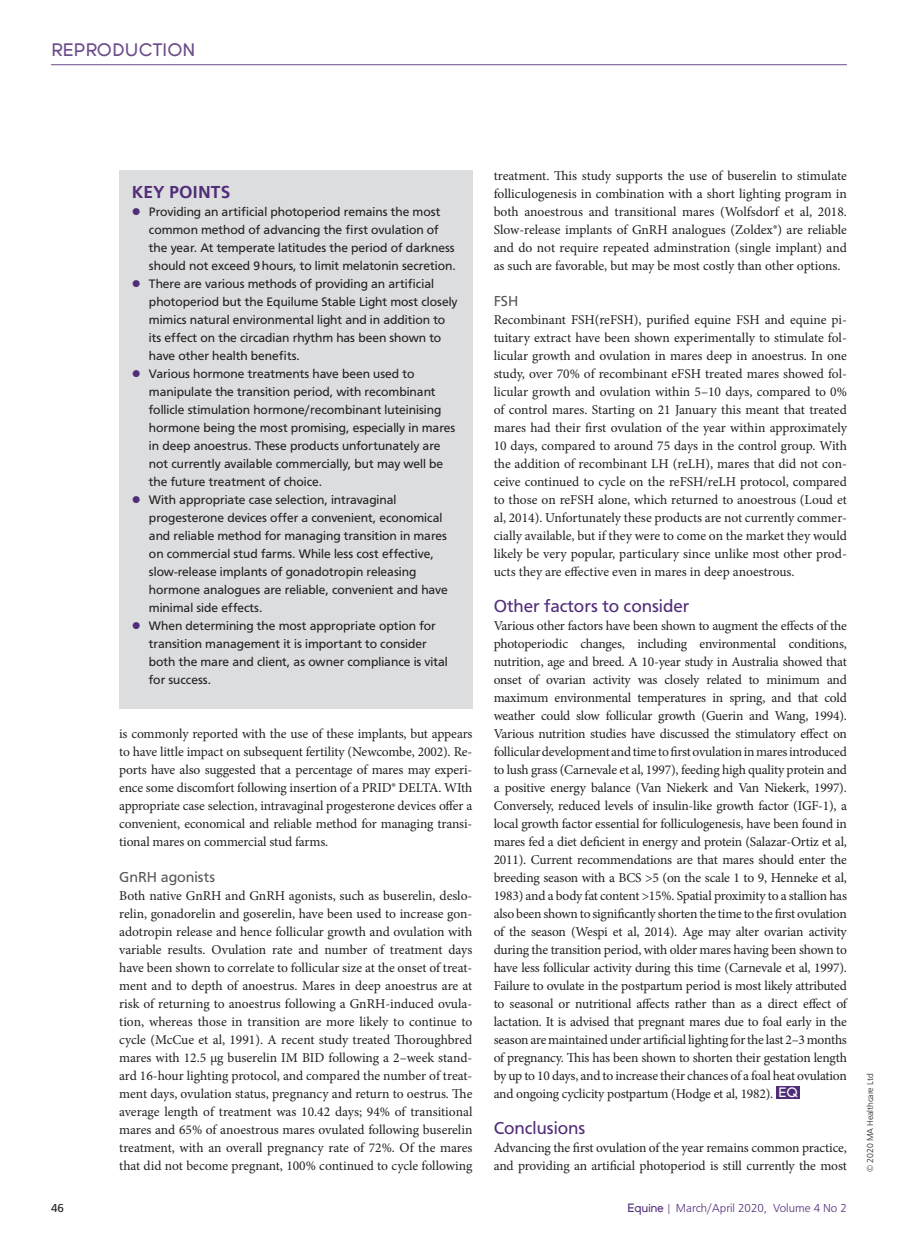
<style>
.page{position:relative;width:915px;height:1242px;background:#fff}
.page>*{position:absolute;margin:0;border:0;box-sizing:border-box;transform-origin:0 0}
.t1{font:18px "Frutus T";color:#512d79}
.t2{font:18px "Young";color:#6b4d8a}
.t3{font:500 18px "Frutus T";color:#512d79}
.t4{font:15px "Frutus T";color:#57585a}
.t5{font:13.5px/18px "Minion Pro";letter-spacing:-.01em;color:#231f20;text-align:justify}
.t6{font:12.75px/18px "Frutus T";color:#231f20}
.t7{font:300 12px "Frutus T";color:#512d79}
.t8{font:12px "Frutus T";color:#231f20}
.t9{font:300 9px "Frutus T";letter-spacing:-.01em;color:#231f20}
.s1{font-family:"Young";color:#fff}
.s2{font-family:"Young";font-weight:400}
.s3{font-weight:400;color:#9781ac}
</style>
<div class="page">
<hr style="left:51px;top:64px;width:795px;height:1px;background:#6b4d8a">
<div style="left:775px;top:1086px;width:24px;height:12px;background:#512d79"></div>
<div style="left:119px;top:170px;width:353px;height:538px;background:#dcdddf"></div>
<h1 class="t2" style="left:51px;top:40px;width:146px">REPRODUCTION</h1>
<h1 class="t3" style="left:132px;top:182px;width:100px">KEY POINTS</h1>
<p class="t6" style="left:149px;top:203px;width:310px">Providing an artificial photoperiod remains the most common method of advancing the first ovulation of the year. At temperate latitudes the period of darkness should not exceed 9hours, to limit melatonin secretion.<br>There are various methods of providing an artificial photoperiod but the Equilume Stable Light most closely mimics natural environmental light and in addition to its effect on the circadian rhythm has been shown to have other health benefits.<br>Various hormone treatments have been used to manipulate the transition period, with recombinant follicle stimulation hormone/recombinant luteinising hormone being the most promising, especially in mares in deep anoestrus. These products unfortunately are not currently available commercially, but may well be the future treatment of choice.<br>With appropriate case selection, intravaginal progesterone devices offer a convenient, economical and reliable method for managing transition in mares on commercial stud farms. While less cost effective, slow-release implants of gonadotropin releasing hormone analogues are reliable, convenient and have minimal side effects.<br>When determining the most appropriate option for transition management it is important to consider<br>both the mare and client, as owner compliance is vital for success.</p>
<p class="t5" style="left:119px;top:725px;width:354px">is commonly reported with the use of these implants, but appears to have little impact on subsequent fertility (Newcombe, 2002). Re&shy;ports have also suggested that a percentage of mares may experi&shy;ence some discomfort following insertion of a PRID® DELTA. WIth appropriate case selection, intravaginal progesterone devices offer a convenient, economical and reliable method for managing transi&shy;tional mares on commercial stud farms.</p>
<p class="t4" style="left:119px;top:868px;width:97px">GnRH agonists</p>
<p class="t5" style="left:119px;top:887px;width:354px">Both native GnRH and GnRH agonists, such as buserelin, deslo&shy;relin, gonadorelin and goserelin, have been used to increase gon&shy;adotropin release and hence follicular growth and ovulation with variable results. Ovulation rate and number of treatment days have been shown to correlate to follicular size at the onset of treat&shy;ment and to depth of anoestrus. Mares in deep anoestrus are at risk of returning to anoestrus following a GnRH-induced ovula&shy;tion, whereas those in transition are more likely to continue to cycle (McCue et al, 1991). A recent study treated Thoroughbred mares with 12.5 μg buserelin IM BID following a 2–week stand&shy;ard 16‑hour lighting protocol, and compared the number of treat&shy;ment days, ovulation status, pregnancy and return to oestrus. The average length of treatment was 10.42 days; 94% of transitional mares and 65% of anoestrous mares ovulated following buserelin treatment, with an overall pregnancy rate of 72%. Of the mares that did not become pregnant, 100% continued to cycle following</p>
<p class="t5" style="left:493px;top:167px;width:354px">treatment. This study supports the use of buserelin to stimulate folliculogenesis in combination with a short lighting program in both anoestrous and transitional mares (Wolfsdorf et al, 2018.<br>Slow‑release implants of GnRH analogues (Zoldex®) are reliable and do not require repeated adminstration (single implant) and as such are favorable, but may be most costly than other options.</p>
<p class="t4" style="left:493px;top:292px;width:26px">FSH</p>
<p class="t5" style="left:493px;top:311px;width:354px">Recombinant FSH(reFSH), purified equine FSH and equine pi&shy;tuitary extract have been shown experimentally to stimulate fol&shy;licular growth and ovulation in mares deep in anoestrus. In one study, over 70% of recombinant eFSH treated mares showed fol&shy;licular growth and ovulation within 5–10 days, compared to 0% of control mares. Starting on 21 January this meant that treated mares had their first ovulation of the year within approximately 10 days, compared to around 75 days in the control group. With the addition of recombinant LH (reLH), mares that did not con&shy;ceive continued to cycle on the reFSH/reLH protocol, compared to those on reFSH alone, which returned to anoestrous (Loud et al, 2014). Unfortunately these products are not currently commer&shy;cially available, but if they were to come on the market they would likely be very popular, particulary since unlike most other prod&shy;ucts they are effective even in mares in deep anoestrous.</p>
<h1 class="t1" style="left:493px;top:596px;width:197px">Other factors to consider</h1>
<p class="t5" style="left:493px;top:617px;width:354px">Various other factors have been shown to augment the effects of the photoperiodic changes, including environmental conditions, nutrition, age and breed. A 10-year study in Australia showed that onset of ovarian activity was closely related to minimum and maximum environmental temperatures in spring, and that cold weather could slow follicular growth (Guerin and Wang, 1994).<br>Various nutrition studies have discussed the stimulatory effect on follicular development and time to first ovulation in mares introduced to lush grass (Carnevale et al, 1997), feeding high quality protein and a positive energy balance (Van Niekerk and Van Niekerk, 1997).<br>Conversely, reduced levels of insulin-like growth factor (IGF-1), a local growth factor essential for folliculogenesis, have been found in mares fed a diet deficient in energy and protein (Salazar-Ortiz et al, 2011). Current recommendations are that mares should enter the breeding season with a BCS &gt;5 (on the scale 1 to 9, Henneke et al, 1983) and a body fat content &gt;15%. Spatial proximity to a stallion has also been shown to significantly shorten the time to the first ovulation of the season (Wespi et al, 2014). Age may alter ovarian activity during the transition period, with older mares having been shown to have less follicular activity during this time (Carnevale et al, 1997).<br>Failure to ovulate in the postpartum period is most likely attributed to seasonal or nutritional affects rather than as a direct effect of lactation. It is advised that pregnant mares due to foal early in the season are maintained under artificial lighting for the last 2–3 months of pregnancy. This has been shown to shorten their gestation length by up to 10 days, and to increase their chances of a foal heat ovulation and ongoing cyclicity postpartum (Hodge et al, 1982). <span class="s1">EQ</span></p>
<h1 class="t1" style="left:493px;top:1118px;width:93px">Conclusions</h1>
<p class="t5" style="left:493px;top:1139px;width:354px">Advancing the first ovulation of the year remains common practice, and providing an artificial photoperiod is still currently the most</p>
<p class="t8" style="left:51px;top:1200px;width:14px">46</p>
<p class="t7" style="left:627px;top:1200px;width:221px"><span class="s2">Equine</span> <span class="s3">|</span> March/April 2020, Volume 4 No 2</p>
<p class="t9" style="left:864px;top:1171px;width:100px;rotate:-90deg">© 2020 MA Healthcare Ltd</p>
</div>
